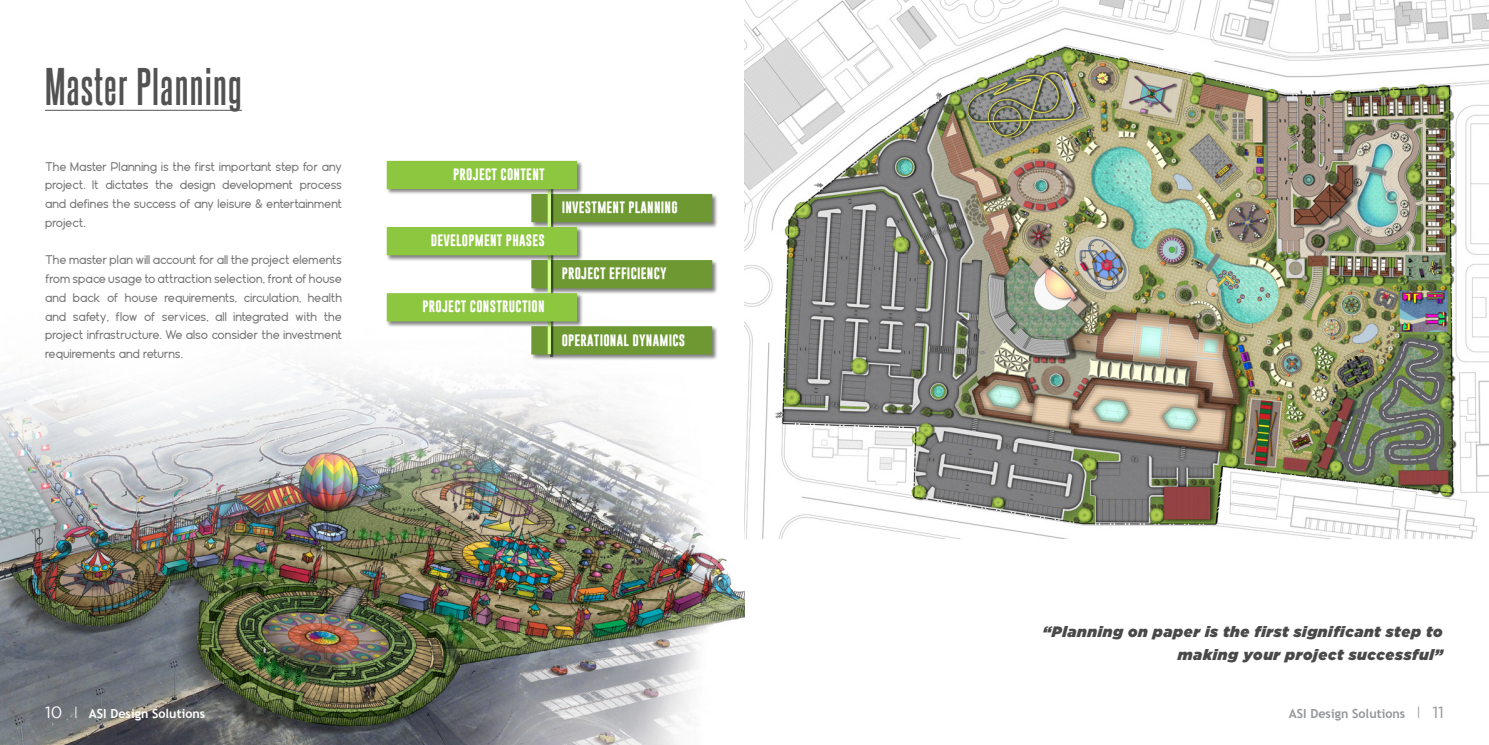
<style>
.page{position:relative;width:1489px;height:745px;background:#fff}
.page>*{position:absolute;margin:0;border:0;box-sizing:border-box;transform-origin:0 0}
.t1{font:700 45px "Steelfish Rg";letter-spacing:.03em;color:#525252}
.t2{font:italic 900 15px/22.5px "Gotham";letter-spacing:.04em;color:#494949;text-align:right}
.t3{font:12.5px/18.8px "Geomatrix";letter-spacing:-.01em;color:#737373;text-align:justify}
.t4{font:700 12.5px "Trebuchet MS";color:#939598}
.t5{font:700 12.5px "Trebuchet MS";color:#fff}
.t6{font:700 12px "Gobold";letter-spacing:.02em;color:#fff}
.s1{font-family:"Gotham";font-weight:400;font-size:16.25px}
.s2{font-family:"Gotham";font-weight:300;font-size:16.25px}
</style>
<div class="page">
<img style="left:744px;top:0;width:744px;height:539px">
<img style="left:0;top:109px;width:744px;height:635px">
<hr style="left:45px;top:110px;width:197px;height:1px;background:#525252">
<div style="left:530px;top:259px;width:188px;height:35px;background:#000;opacity:.5"></div>
<div style="left:531px;top:260px;width:181px;height:28px;background:#6e9932"></div>
<div style="left:530px;top:193px;width:188px;height:35px;background:#000;opacity:.5"></div>
<div style="left:531px;top:194px;width:181px;height:28px;background:#6e9932"></div>
<div style="left:530px;top:325px;width:188px;height:35px;background:#000;opacity:.5"></div>
<div style="left:531px;top:326px;width:181px;height:28px;background:#6e9932"></div>
<hr style="left:550px;top:171px;width:4px;height:186px;background:#000;opacity:.5">
<svg style="left:547px;top:195px;width:4px;height:159px"></svg>
<div style="left:386px;top:160px;width:197px;height:35px;background:#000;opacity:.5"></div>
<div style="left:387px;top:161px;width:190px;height:28px;background:#8dc63f"></div>
<div style="left:386px;top:226px;width:197px;height:35px;background:#000;opacity:.5"></div>
<div style="left:387px;top:227px;width:190px;height:28px;background:#8dc63f"></div>
<div style="left:386px;top:292px;width:197px;height:35px;background:#000;opacity:.5"></div>
<div style="left:387px;top:293px;width:190px;height:28px;background:#8dc63f"></div>
<h1 class="t1" style="left:45px;top:55px;width:198px">Master Planning</h1>
<p class="t3" style="left:45px;top:157px;width:298px">The Master Planning is the first important step for any project. It dictates the design development process and defines the success of any leisure &amp; entertainment project.</p>
<p class="t3" style="left:45px;top:251px;width:298px">The master plan will account for all the project elements from space usage to attraction selection, front of house and back of house requirements, circulation, health and safety, flow of services, all integrated with the project infrastructure. We also consider the investment requirements and returns.</p>
<p class="t6" style="left:453px;top:166px;width:93px">PROJECT CONTENT</p>
<p class="t6" style="left:430px;top:233px;width:115px">DEVELOPMENT PHASES</p>
<p class="t6" style="left:422px;top:298px;width:124px">PROJECT CONSTRUCTION</p>
<p class="t6" style="left:561px;top:199px;width:118px">INVESTMENT PLANNING</p>
<p class="t6" style="left:561px;top:265px;width:107px">PROJECT EFFICIENCY</p>
<p class="t6" style="left:561px;top:332px;width:125px">OPERATIONAL DYNAMICS</p>
<p class="t5" style="left:45px;top:705px;width:162px"><span class="s1">10</span> <span class="s2">I</span> ASI Design Solutions</p>
<p class="t2" style="left:1042px;top:619px;width:401px">“Planning on paper is the first significant step to making your project successful”</p>
<p class="t4" style="left:1288px;top:705px;width:157px">ASI Design Solutions <span class="s2">I</span> <span class="s1">11</span></p>
</div>
